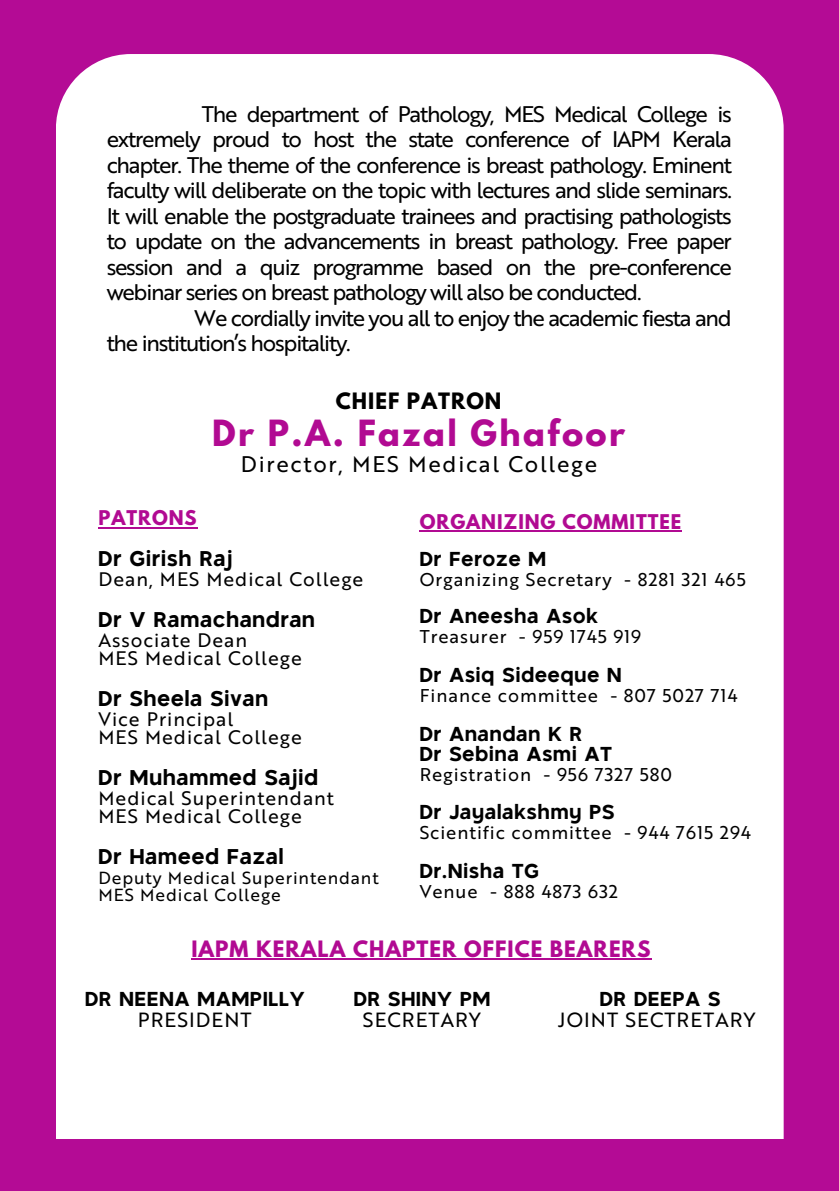
<style>
.page{position:relative;width:839px;height:1191px;background:#fff}
.page>*{position:absolute;margin:0;border:0;box-sizing:border-box;transform-origin:0 0}
.t1{font:700 32px "League Spartan";letter-spacing:.075em;color:#b10a92}
.t2{font:22px "Brother 1816 Regular";letter-spacing:-.055em;color:#000}
.t3{font:22px "Brother 1816 Regular";letter-spacing:.075em;color:#000}
.t4{font:21.2px "Tango Sans";letter-spacing:.05em;color:#000}
.t5{font:20px/21px "Tango Sans";letter-spacing:.05em;color:#000;text-align:center}
.t6{font:700 20px "League Spartan";letter-spacing:.05em;color:#b10a92}
.t7{font:20px/21px "Brother 1816 Regular";letter-spacing:.05em;color:#000;text-align:center}
.t8{font:700 20px "League Spartan";letter-spacing:.05em;color:#000}
.t9{font:19px/18.4px "Brother 1816 Regular";letter-spacing:.05em;color:#000}
.t10{font:18px "Brother 1816 Regular";letter-spacing:.05em;color:#000}
.t11{font:700 18px "League Spartan";letter-spacing:.05em;color:#b10a92}
.t12{font:17px "Brother 1816 Regular";letter-spacing:.05em;color:#000}
.s1{font-family:"Brother 1816 Regular"}
.s2{font-family:"Tango Sans"}
</style>
<div class="page">
<div style="left:0;top:0;width:838px;height:1191px;background:#b40b95"></div>
<div style="left:56px;top:54px;width:727px;height:1085px;background:#fff"></div>
<hr style="left:98px;top:527px;width:100px;height:1px;background:#b10a92">
<hr style="left:191px;top:958px;width:460px;height:2px;background:#b10a92">
<hr style="left:420px;top:530px;width:262px;height:1px;background:#b10a92">
<p class="t2" style="left:202px;top:98px;width:531px">The department of Pathology, MES Medical College is</p>
<p class="t2" style="left:107px;top:123px;width:626px">extremely proud to host the state conference of IAPM Kerala</p>
<p class="t2" style="left:107px;top:149px;width:626px">chapter. The theme of the conference is breast pathology. Eminent</p>
<p class="t2" style="left:107px;top:174px;width:626px">faculty will deliberate on the topic with lectures and slide seminars.</p>
<p class="t2" style="left:107px;top:200px;width:626px">It will enable the postgraduate trainees and practising pathologists</p>
<p class="t2" style="left:107px;top:225px;width:626px">to update on the advancements in breast pathology. Free paper</p>
<p class="t2" style="left:107px;top:251px;width:626px">session and a quiz programme based on the pre-conference</p>
<p class="t2" style="left:107px;top:276px;width:536px">webinar series on breast pathology will also be conducted.</p>
<p class="t2" style="left:194px;top:302px;width:539px">We cordially invite you all to enjoy the academic fiesta and</p>
<p class="t2" style="left:107px;top:327px;width:245px">the institution’s hospitality.</p>
<h2 class="t8" style="left:336px;top:391px;width:167px">CHIEF PATRON</h2>
<h1 class="t1" style="left:212px;top:417px;width:414px">Dr P.A. Fazal Ghafoor</h1>
<p class="t3" style="left:241px;top:448px;width:357px">Director, MES Medical College</p>
<h3 class="t11" style="left:98px;top:509px;width:100px">PATRONS</h3>
<h1 class="t4" style="left:98px;top:549px;width:135px">Dr Girish Raj</h1>
<h1 class="t9" style="left:98px;top:569px;width:266px">Dean, MES Medical College</h1>
<h4 class="t4" style="left:98px;top:610px;width:218px">Dr V Ramachandran</h4>
<h4 class="t9" style="left:98px;top:629px;width:205px">Associate Dean<br>MES Medical College</h4>
<h5 class="t4" style="left:98px;top:689px;width:171px">Dr Sheela Sivan</h5>
<h5 class="t9" style="left:98px;top:709px;width:205px">Vice Principal<br>MES Medical College</h5>
<h5 class="t4" style="left:98px;top:768px;width:221px">Dr Muhammed Sajid</h5>
<h5 class="t9" style="left:98px;top:788px;width:237px">Medical Superintendant<br>MES Medical College</h5>
<h5 class="t4" style="left:98px;top:847px;width:186px">Dr Hameed Fazal</h5>
<h5 class="t12" style="left:98px;top:865px;width:281px">Deputy Medical Superintendant</h5>
<p class="t12" style="left:98px;top:882px;width:184px">MES Medical College</p>
<h5 class="t11" style="left:420px;top:513px;width:263px">ORGANIZING COMMITTEE</h5>
<h5 class="t5" style="left:420px;top:550px;width:128px">Dr Feroze M</h5>
<h5 class="t10" style="left:420px;top:567px;width:327px">Organizing Secretary - 8281 321 465</h5>
<h5 class="t5" style="left:420px;top:607px;width:179px">Dr Aneesha Asok</h5>
<h5 class="t10" style="left:420px;top:624px;width:223px">Treasurer - 959 1745 919</h5>
<h5 class="t5" style="left:420px;top:666px;width:203px">Dr Asiq Sideeque N</h5>
<h5 class="t10" style="left:420px;top:683px;width:319px">Finance committee - 807 5027 714</h5>
<h1 class="t5" style="left:420px;top:725px;width:194px;line-height:20px;text-align:left">Dr Anandan K R<br>Dr Sebina Asmi AT</h1>
<h1 class="t10" style="left:420px;top:761px;width:254px">Registration - 956 7327 580</h1>
<h2 class="t5" style="left:420px;top:803px;width:196px">Dr Jayalakshmy PS</h2>
<h2 class="t10" style="left:420px;top:820px;width:333px">Scientific committee - 944 7615 294</h2>
<h2 class="t5" style="left:420px;top:862px;width:120px">Dr.Nisha TG</h2>
<h2 class="t10" style="left:420px;top:879px;width:200px">Venue - 888 4873 632</h2>
<p class="t6" style="left:191px;top:939px;width:460px">IAPM KERALA CHAPTER OFFICE BEARERS</p>
<h4 class="t5" style="left:85px;top:990px;width:221px">DR NEENA MAMPILLY<br><span class="s1">PRESIDENT</span></h4>
<h5 class="t5" style="left:353px;top:990px;width:138px">DR SHINY PM<br><span class="s1">SECRETARY</span></h5>
<h5 class="t7" style="left:558px;top:987px;width:199px"><span class="s2">DR DEEPA S<br></span>JOINT SECTRETARY</h5>
</div>
